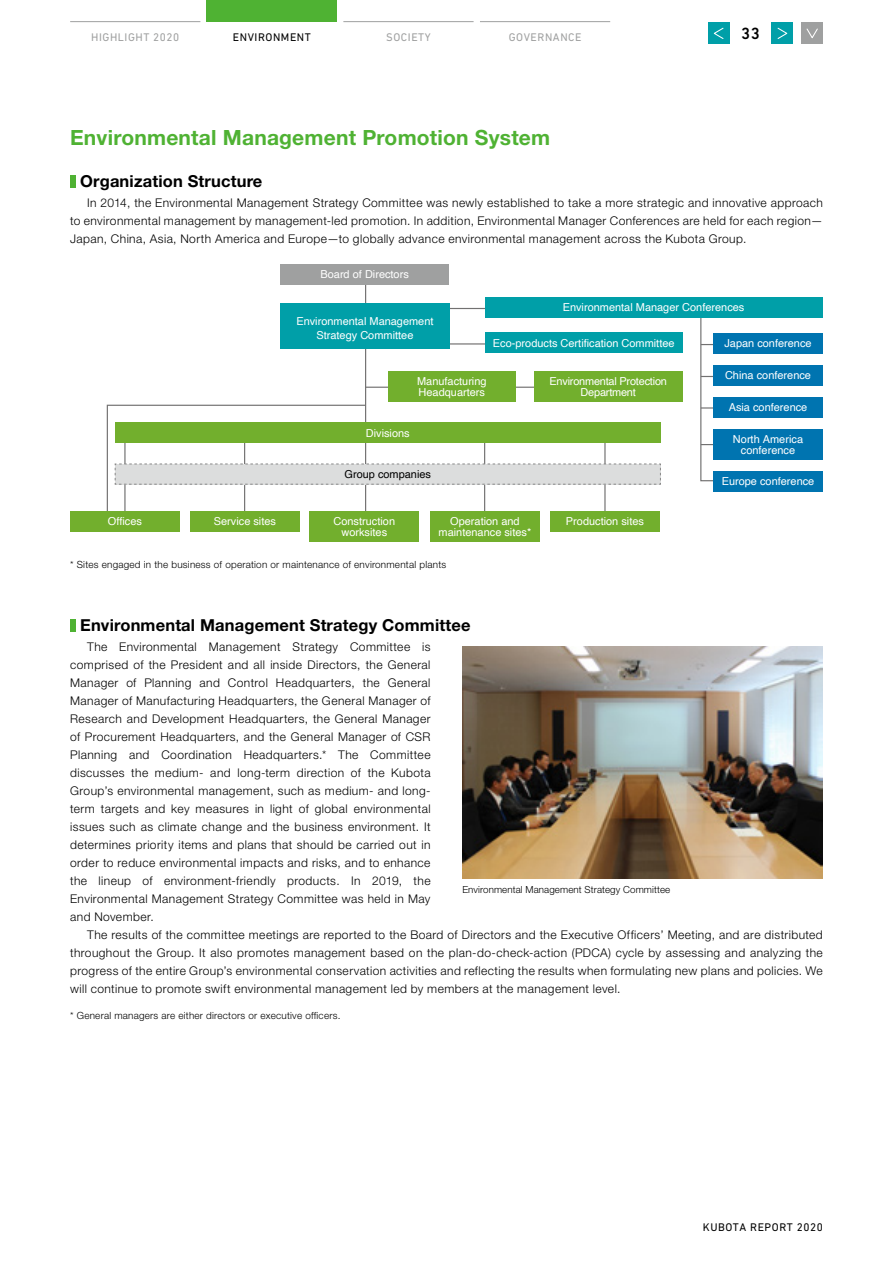
<style>
.page{position:relative;width:893px;height:1263px;background:#fff}
.page>*{position:absolute;margin:0;border:0;box-sizing:border-box;transform-origin:0 0}
.t1{font:700 21px "Helvetica Neue LT Std";letter-spacing:.01em;color:#4fb233}
.t2{font:700 16.5px "Helvetica Neue LT Std";letter-spacing:.01em;color:#000}
.t3{font:500 16.5px "DIN Next LT Pro";color:#000}
.t4{font:300 12px/18px "Helvetica Neue LT Std";letter-spacing:.035em;color:#000;text-align:justify}
.t5{font:11.25px "DIN Next LT Pro";letter-spacing:.05em;color:#9fa0a0}
.t6{font:11.25px "DIN Next LT Pro";letter-spacing:.05em;color:#000}
.t7{font:10.95px/10.9px "Helvetica";color:#fff;text-align:center}
.t8{font:10.95px/10.9px "Helvetica";letter-spacing:-.02em;color:#fff;text-align:center}
.t9{font:10.95px "Helvetica";color:#000}
.t10{font:300 9.9px "Helvetica Neue LT Std";letter-spacing:.025em;color:#000}
.t11{font:300 9.75px "Helvetica Neue LT Std";letter-spacing:.01em;color:#000}
</style>
<div class="page">
<div style="left:70px;top:175px;width:5px;height:13px;background:#4fb233"></div>
<hr style="left:443px;top:308px;width:48px;height:1px;background:#727171">
<hr style="left:444px;top:343px;width:47px;height:2px;background:#727171">
<svg style="left:700px;top:318px;width:27px;height:164px"></svg>
<hr style="left:365px;top:274px;width:1px;height:247px;background:#727171">
<hr style="left:365px;top:387px;width:220px;height:1px;background:#727171">
<div style="left:280px;top:264px;width:169px;height:20px;background:#9fa0a0"></div>
<div style="left:280px;top:303px;width:170px;height:46px;background:#009fa8"></div>
<div style="left:485px;top:297px;width:337px;height:21px;background:#009fa8"></div>
<div style="left:485px;top:333px;width:198px;height:20px;background:#009fa8"></div>
<svg style="left:106px;top:404px;width:555px;height:112px"></svg>
<div style="left:534px;top:372px;width:149px;height:30px;background:#72af2d"></div>
<div style="left:388px;top:372px;width:128px;height:30px;background:#72af2d"></div>
<div style="left:713px;top:333px;width:110px;height:21px;background:#0074b0"></div>
<div style="left:713px;top:366px;width:110px;height:20px;background:#0074b0"></div>
<div style="left:713px;top:397px;width:110px;height:20px;background:#0074b0"></div>
<div style="left:713px;top:429px;width:110px;height:31px;background:#0074b0"></div>
<div style="left:713px;top:471px;width:110px;height:20px;background:#0074b0"></div>
<div style="left:550px;top:511px;width:110px;height:21px;background:#72af2d"></div>
<div style="left:430px;top:511px;width:110px;height:31px;background:#72af2d"></div>
<div style="left:310px;top:511px;width:109px;height:31px;background:#72af2d"></div>
<div style="left:190px;top:511px;width:110px;height:21px;background:#72af2d"></div>
<div style="left:70px;top:511px;width:110px;height:21px;background:#72af2d"></div>
<div style="left:70px;top:619px;width:5px;height:12px;background:#4fb233"></div>
<img style="left:462px;top:646px;width:361px;height:232px">
<hr style="left:480px;top:21px;width:130px;height:1px;background:#9fa0a0">
<hr style="left:343px;top:21px;width:131px;height:1px;background:#9fa0a0">
<hr style="left:70px;top:21px;width:130px;height:1px;background:#9fa0a0">
<div style="left:708px;top:23px;width:21px;height:21px;background:#009fa8"></div>
<svg style="left:713px;top:27px;width:11px;height:12px"></svg>
<div style="left:772px;top:23px;width:21px;height:21px;background:#009fa8"></div>
<svg style="left:777px;top:27px;width:11px;height:12px"></svg>
<div style="left:801px;top:23px;width:22px;height:21px;background:#9fa0a0"></div>
<svg style="left:806px;top:28px;width:12px;height:10px"></svg>
<div style="left:207px;top:0;width:130px;height:22px;background:#4fb233"></div>
<p class="t5" style="left:91px;top:30px;width:90px">HIGHLIGHT 2020</p>
<p class="t6" style="left:233px;top:30px;width:80px">ENVIRONMENT</p>
<p class="t5" style="left:386px;top:30px;width:46px">SOCIETY</p>
<p class="t5" style="left:509px;top:30px;width:74px">GOVERNANCE</p>
<h2 class="t3" style="left:741px;top:24px;width:20px">33</h2>
<h1 class="t1" style="left:70px;top:125px;width:482px">Environmental Management Promotion System</h1>
<h2 class="t2" style="left:80px;top:171px;width:184px">Organization Structure</h2>
<p class="t4" style="left:70px;top:194px;width:754px;text-indent:17px">In 2014, the Environmental Management Strategy Committee was newly established to take a more strategic and innovative approach to environmental management by management-led promotion. In addition, Environmental Manager Conferences are held for each region— Japan, China, Asia, North America and Europe—to globally advance environmental management across the Kubota Group.</p>
<p class="t7" style="left:320px;top:269px;width:90px">Board of Directors</p>
<p class="t7" style="left:296px;top:314px;width:139px;line-height:14.4px">Environmental Management<br>Strategy Committee</p>
<p class="t7" style="left:563px;top:302px;width:183px">Environmental Manager Conferences</p>
<p class="t7" style="left:493px;top:337px;width:183px">Eco-products Certification Committee</p>
<p class="t7" style="left:724px;top:338px;width:89px">Japan conference</p>
<p class="t7" style="left:725px;top:370px;width:87px">China conference</p>
<p class="t7" style="left:729px;top:402px;width:80px">Asia conference</p>
<p class="t7" style="left:733px;top:434px;width:72px">North America conference</p>
<p class="t7" style="left:722px;top:476px;width:94px">Europe conference</p>
<p class="t7" style="left:417px;top:376px;width:71px;text-align:left">Manufacturing<br>Headquarters</p>
<p class="t8" style="left:549px;top:376px;width:119px">Environmental Protection<br>Department</p>
<p class="t7" style="left:366px;top:427px;width:45px">Divisions</p>
<p class="t9" style="left:344px;top:465px;width:88px">Group companies</p>
<p class="t7" style="left:108px;top:516px;width:36px">Offices</p>
<p class="t7" style="left:214px;top:516px;width:64px">Service sites</p>
<p class="t10" style="left:70px;top:559px;width:378px">* Sites engaged in the business of operation or maintenance of environmental plants</p>
<p class="t7" style="left:450px;top:516px;width:71px">Operation and</p>
<p class="t7" style="left:566px;top:516px;width:80px">Production sites</p>
<p class="t7" style="left:439px;top:527px;width:94px">maintenance sites*</p>
<p class="t7" style="left:333px;top:516px;width:63px">Construction worksites</p>
<h2 class="t2" style="left:80px;top:615px;width:392px">Environmental Management Strategy Committee</h2>
<p class="t4" style="left:70px;top:638px;width:362px;text-indent:17px">The Environmental Management Strategy Committee is comprised of the President and all inside Directors, the General Manager of Planning and Control Headquarters, the General Manager of Manufacturing Headquarters, the General Manager of Research and Development Headquarters, the General Manager of Procurement Headquarters, and the General Manager of CSR Planning and Coordination Headquarters.* The Committee discusses the medium- and long-term direction of the Kubota Group’s environmental management, such as medium- and long&shy;term targets and key measures in light of global environmental issues such as climate change and the business environment. It determines priority items and plans that should be carried out in order to reduce environmental impacts and risks, and to enhance the lineup of environment-friendly products. In 2019, the Environmental Management Strategy Committee was held in May and November.</p>
<p class="t4" style="left:70px;top:926px;width:754px;text-indent:17px">The results of the committee meetings are reported to the Board of Directors and the Executive Officers’ Meeting, and are distributed throughout the Group. It also promotes management based on the plan-do-check-action (PDCA) cycle by assessing and analyzing the progress of the entire Group’s environmental conservation activities and reflecting the results when formulating new plans and policies. We will continue to promote swift environmental management led by members at the management level.</p>
<p class="t10" style="left:70px;top:1009px;width:272px">* General managers are either directors or executive officers.</p>
<p class="t11" style="left:462px;top:883px;width:209px">Environmental Management Strategy Committee</p>
<p class="t6" style="left:703px;top:1221px;width:121px">KUBOTA REPORT 2020</p>
</div>
